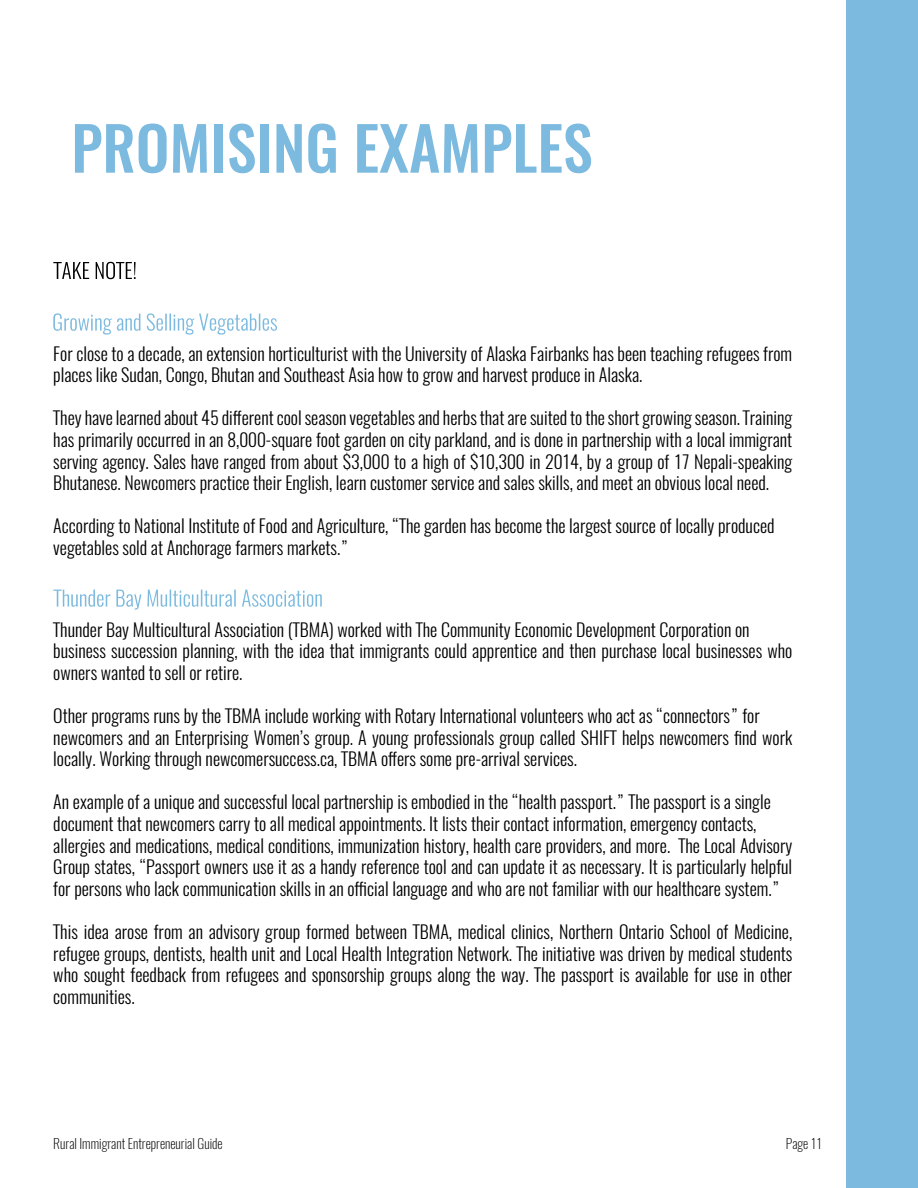
<style>
.page{position:relative;width:918px;height:1188px;background:#fff}
.page>*{position:absolute;margin:0;border:0;box-sizing:border-box;transform-origin:0 0}
.t1{font:500 60px "Oswald";color:#7cbadf}
.t2{font:300 18px/21.6px "Oswald";color:#000}
.t3{font:200 13.5px "Oswald";color:#000}
</style>
<div class="page">
<div style="left:846px;top:0;width:72px;height:1188px;background:#7cbadf"></div>
<svg style="left:53px;top:262px;width:83px;height:17px"></svg>
<svg style="left:53px;top:313px;width:224px;height:22px"></svg>
<svg style="left:53px;top:590px;width:269px;height:20px"></svg>
<h1 class="t1" style="left:71px;top:106px;width:523px">PROMISING EXAMPLES</h1>
<p class="t2" style="left:53px;top:343px;width:740px">For close to a decade, an extension horticulturist with the University of Alaska Fairbanks has been teaching refugees from places like Sudan, Congo, Bhutan and Southeast Asia how to grow and harvest produce in Alaska.</p>
<p class="t2" style="left:53px;top:407px;width:740px;text-align:justify">They have learned about 45 different cool season vegetables and herbs that are suited to the short growing season. Training has primarily occurred in an 8,000-square foot garden on city parkland, and is done in partnership with a local immigrant serving agency. Sales have ranged from about $3,000 to a high of $10,300 in 2014, by a group of 17 Nepali-speaking Bhutanese. Newcomers practice their English, learn customer service and sales skills, and meet an obvious local need.</p>
<p class="t2" style="left:53px;top:515px;width:723px">According to National Institute of Food and Agriculture, “The garden has become the largest source of locally produced vegetables sold at Anchorage farmers markets.”</p>
<p class="t2" style="left:53px;top:619px;width:740px">Thunder Bay Multicultural Association (TBMA) worked with The Community Economic Development Corporation on business succession planning, with the idea that immigrants could apprentice and then purchase local businesses who owners wanted to sell or retire.</p>
<p class="t2" style="left:53px;top:705px;width:740px">Other programs runs by the TBMA include working with Rotary International volunteers who act as “connectors” for newcomers and an Enterprising Women’s group. A young professionals group called SHIFT helps newcomers find work locally. Working through newcomersuccess.ca, TBMA offers some pre-arrival services.</p>
<p class="t2" style="left:53px;top:791px;width:740px">An example of a unique and successful local partnership is embodied in the “health passport.” The passport is a single document that newcomers carry to all medical appointments. It lists their contact information, emergency contacts, allergies and medications, medical conditions, immunization history, health care providers, and more. The Local Advisory Group states, “Passport owners use it as a handy reference tool and can update it as necessary. It is particularly helpful for persons who lack communication skills in an official language and who are not familiar with our healthcare system.”</p>
<p class="t2" style="left:53px;top:921px;width:741px;text-align:justify">This idea arose from an advisory group formed between TBMA, medical clinics, Northern Ontario School of Medicine, refugee groups, dentists, health unit and Local Health Integration Network. The initiative was driven by medical students who sought feedback from refugees and sponsorship groups along the way. The passport is available for use in other communities.</p>
<p class="t3" style="left:53px;top:1134px;width:171px">Rural Immigrant Entrepreneurial Guide</p>
<p class="t3" style="left:786px;top:1134px;width:38px">Page 11</p>
</div>
